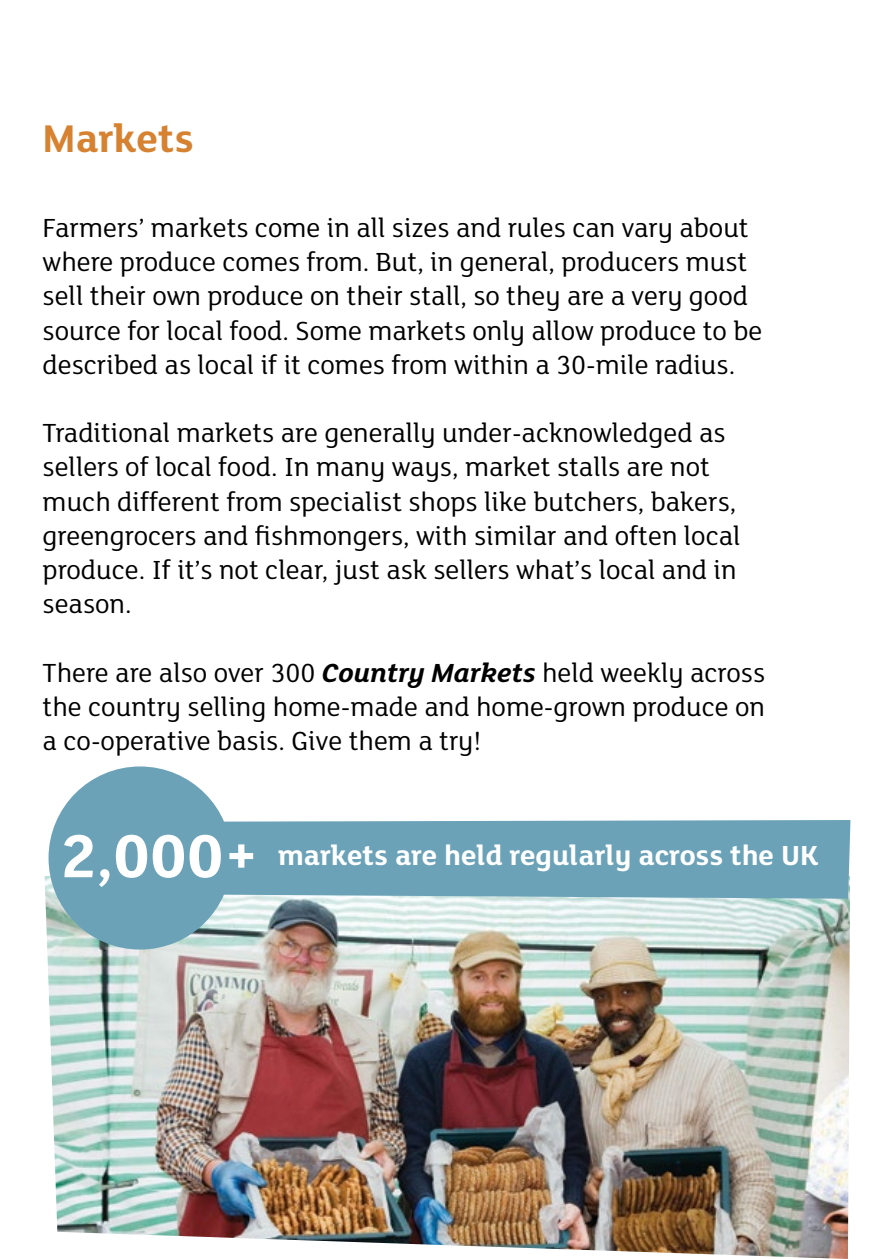
<style>
.page{position:relative;width:893px;height:1259px;background:#fff}
.page>*{position:absolute;margin:0;border:0;box-sizing:border-box;transform-origin:0 0}
.t1{font:700 42px "FS Lola";color:#d68230}
.t2{font:700 30px "FS Lola";color:#fff}
.t3{font:28.5px/34.2px "FS Lola";color:#000}
.s1{font-weight:700;font-style:italic}
.s2{font-size:66px}
</style>
<div class="page">
<img style="left:45px;top:876px;width:805px;height:383px">
<div style="left:49px;top:766px;width:183px;height:183px;background:#6ba2b8;border-radius:50%"></div>
<div style="left:222px;top:820px;width:628px;height:78px;background:#6ba2b8"></div>
<h1 class="t1" style="left:43px;top:110px;width:153px">Markets</h1>
<p class="t3" style="left:43px;top:209px;width:721px">Farmers’ markets come in all sizes and rules can vary about where produce comes from. But, in general, producers must sell their own produce on their stall, so they are a very good source for local food. Some markets only allow produce to be described as local if it comes from within a 30-mile radius.</p>
<p class="t3" style="left:43px;top:414px;width:699px">Traditional markets are generally under-acknowledged as sellers of local food. In many ways, market stalls are not much different from specialist shops like butchers, bakers, greengrocers and fishmongers, with similar and often local produce. If it’s not clear, just ask sellers what’s local and in season.</p>
<p class="t3" style="left:43px;top:654px;width:724px;text-align:justify">There are also over 300 <span class="s1">Country Markets</span> held weekly across the country selling home-made and home-grown produce on a co-operative basis. Give them a try!</p>
<p class="t2" style="left:60px;top:834px;width:760px"><span class="s2">2,000+</span> markets are held regularly across the UK</p>
</div>
